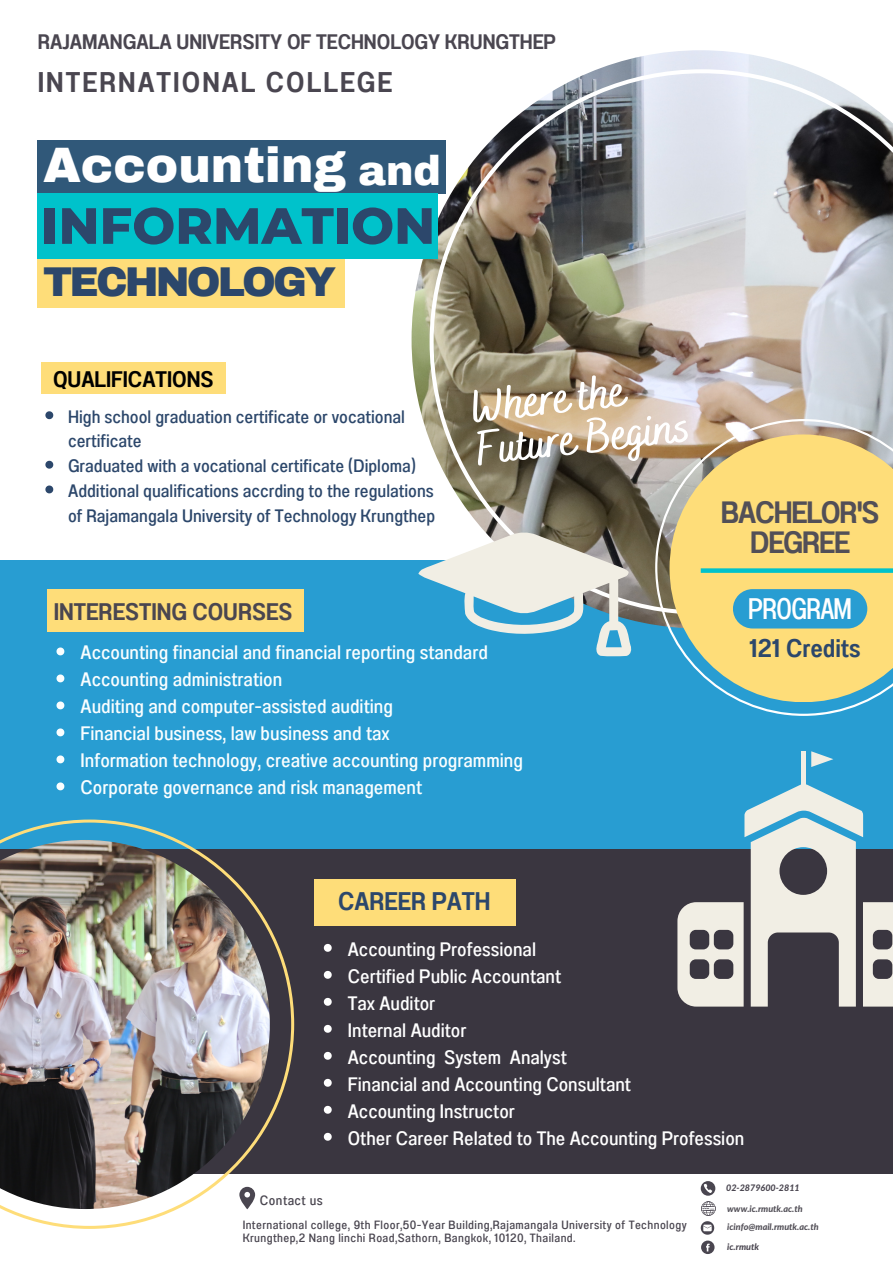
<style>
.page{position:relative;width:893px;height:1264px;background:#fff}
.page>*{position:absolute;margin:0;border:0;box-sizing:border-box;transform-origin:0 0}
.t1{font:800 50.85px "Montserrat";color:#2c476b}
.t2{font:900 48.6px "Archivo";color:#fff}
.t3{font:700 46.5px/42.6px "Bakerie Smooth";color:#fff}
.t4{font:900 41.1px "Archivo";color:#fff}
.t5{font:900 40.65px "Archivo";letter-spacing:-.07em;color:#2c476b}
.t6{font:30.75px/30.2px "Anantason Semi Bold Wd 75";letter-spacing:-.04em;color:#524f57;text-align:center}
.t7{font:29.7px "Anantason Medium Wd 50";letter-spacing:-.04em;color:#fff}
.t8{font:28.5px "Anantason Semi Bold Wd 75";letter-spacing:.075em;color:#4a4650}
.t9{font:25.5px "Anantason Semi Bold Wd 75";color:#2c476b}
.t10{font:24px "Anantason Semi Bold Wd 75";color:#4a4650}
.t11{font:22.5px "Anantason Semi Bold Wd 75";color:#000}
.t12{font:21px "Anantason Semi Bold Wd 75";color:#4a4650}
.t13{font:19.5px/27px "Anantason Medium Wd 75";color:#fafeff}
.t14{font:19.5px/27px "Anantason Medium Wd 75";color:#fff}
.t15{font:18px/24.8px "Anantason Medium Wd 75";color:#2c476b}
.t16{font:13.5px "Anantason Medium Wd 75";letter-spacing:.035em;color:#4a4650}
.t17{font:12px/13px "Anantason Medium Wd 75";letter-spacing:.035em;color:#4a4650}
.t18{font:italic 800 9px "Lato";color:#524f57}
.t19{font:italic 800 9px "Lato";color:#4a4650}
</style>
<div class="page">
<div style="left:0;top:560px;width:892px;height:419px;background:#289dd2"></div>
<img style="left:411px;top:50px;width:391px;height:575px">
<svg style="left:655px;top:614px;width:211px;height:102px"></svg>
<div style="left:0;top:849px;width:892px;height:324px;background:#3a3640"></div>
<svg style="left:0;top:819px;width:294px;height:409px"></svg>
<img style="left:0;top:840px;width:270px;height:368px">
<img style="left:429px;top:69px;width:463px;height:545px">
<div style="left:38px;top:140px;width:408px;height:54px;background:#305879"></div>
<div style="left:38px;top:259px;width:306px;height:48px;background:#fedd79"></div>
<svg style="left:700px;top:1181px;width:15px;height:14px"></svg>
<svg style="left:701px;top:1201px;width:14px;height:14px"></svg>
<svg style="left:701px;top:1240px;width:13px;height:13px"></svg>
<svg style="left:700px;top:1221px;width:14px;height:13px"></svg>
<svg style="left:239px;top:1186px;width:16px;height:23px"></svg>
<div style="left:41px;top:362px;width:184px;height:32px;background:#fedd79"></div>
<div style="left:47px;top:589px;width:257px;height:42px;background:#fedd79"></div>
<div style="left:315px;top:878px;width:201px;height:47px;background:#fedd79"></div>
<div style="left:38px;top:194px;width:400px;height:65px;background:#00c2cb"></div>
<svg style="left:324px;top:943px;width:8px;height:8px"></svg>
<svg style="left:324px;top:970px;width:8px;height:8px"></svg>
<svg style="left:324px;top:997px;width:8px;height:8px"></svg>
<svg style="left:324px;top:1024px;width:8px;height:8px"></svg>
<svg style="left:324px;top:1051px;width:8px;height:8px"></svg>
<svg style="left:324px;top:1078px;width:8px;height:8px"></svg>
<svg style="left:324px;top:1105px;width:8px;height:8px"></svg>
<svg style="left:324px;top:1132px;width:8px;height:8px"></svg>
<svg style="left:669px;top:434px;width:223px;height:268px;background:#e5d283"></svg>
<svg style="left:732px;top:589px;width:135px;height:39px"></svg>
<div style="left:700px;top:568px;width:192px;height:5px;background:#00c2cb"></div>
<svg style="left:418px;top:532px;width:214px;height:124px"></svg>
<svg style="left:56px;top:647px;width:8px;height:8px"></svg>
<svg style="left:56px;top:674px;width:8px;height:8px"></svg>
<svg style="left:56px;top:701px;width:8px;height:8px"></svg>
<svg style="left:56px;top:728px;width:8px;height:8px"></svg>
<svg style="left:56px;top:755px;width:8px;height:8px"></svg>
<svg style="left:56px;top:782px;width:8px;height:8px"></svg>
<hr style="left:801px;top:751px;width:4px;height:39px;background:#f1eee4">
<svg style="left:811px;top:751px;width:22px;height:16px"></svg>
<svg style="left:677px;top:784px;width:215px;height:222px"></svg>
<svg style="left:45px;top:411px;width:8px;height:8px"></svg>
<svg style="left:45px;top:461px;width:8px;height:7px"></svg>
<svg style="left:45px;top:485px;width:8px;height:8px"></svg>
<p class="t12" style="left:38px;top:29px;width:520px">RAJAMANGALA UNIVERSITY OF TECHNOLOGY KRUNGTHEP</p>
<h3 class="t8" style="left:38px;top:66px;width:356px">INTERNATIONAL COLLEGE</h3>
<h2 class="t2" style="left:43px;top:140px;width:304px">Accounting</h2>
<h3 class="t4" style="left:358px;top:149px;width:84px">and</h3>
<h1 class="t1" style="left:41px;top:194px;width:395px">INFORMATION</h1>
<h3 class="t5" style="left:43px;top:260px;width:294px">TECHNOLOGY</h3>
<p class="t11" style="left:53px;top:366px;width:162px">QUALIFICATIONS</p>
<p class="t15" style="left:68px;top:404px;width:368px">High school graduation certificate or vocational certificate<br>Graduated with a vocational certificate (Diploma)<br>Additional qualifications accrding to the regulations of Rajamangala University of Technology Krungthep</p>
<p class="t10" style="left:54px;top:597px;width:240px">INTERESTING COURSES</p>
<h3 class="t3" style="left:469px;top:388px;width:216px;rotate:-6deg">Where the<br>Future Begins</h3>
<h3 class="t6" style="left:720px;top:497px;width:160px">BACHELOR'S<br>DEGREE</h3>
<h3 class="t7" style="left:747px;top:591px;width:106px">PROGRAM</h3>
<p class="t13" style="left:81px;top:638px;width:444px">Accounting financial and financial reporting standard Accounting administration<br>Auditing and computer-assisted auditing<br>Financial business, law business and tax<br>Information technology, creative accounting programming Corporate governance and risk management</p>
<h3 class="t9" style="left:749px;top:633px;width:112px">121 Credits</h3>
<h3 class="t9" style="left:338px;top:885px;width:154px">CAREER PATH</h3>
<p class="t14" style="left:348px;top:936px;width:398px">Accounting Professional<br>Certified Public Accountant<br>Tax Auditor<br>Internal Auditor<br>Accounting System Analyst<br>Financial and Accounting Consultant<br>Accounting Instructor<br>Other Career Related to The Accounting Profession</p>
<p class="t16" style="left:260px;top:1192px;width:64px">Contact us</p>
<p class="t17" style="left:243px;top:1218px;width:445px">International college, 9th Floor,50-Year Building,Rajamangala University of Technology<br>Krungthep,2 Nang linchi Road,Sathorn, Bangkok, 10120, Thailand.</p>
<p class="t19" style="left:726px;top:1184px;width:75px">02-2879600-2811</p>
<p class="t18" style="left:727px;top:1204px;width:77px">www.ic.rmutk.ac.th</p>
<p class="t19" style="left:727px;top:1242px;width:33px">ic.rmutk</p>
<p class="t18" style="left:727px;top:1222px;width:93px">icinfo@mail.rmutk.ac.th</p>
</div>
